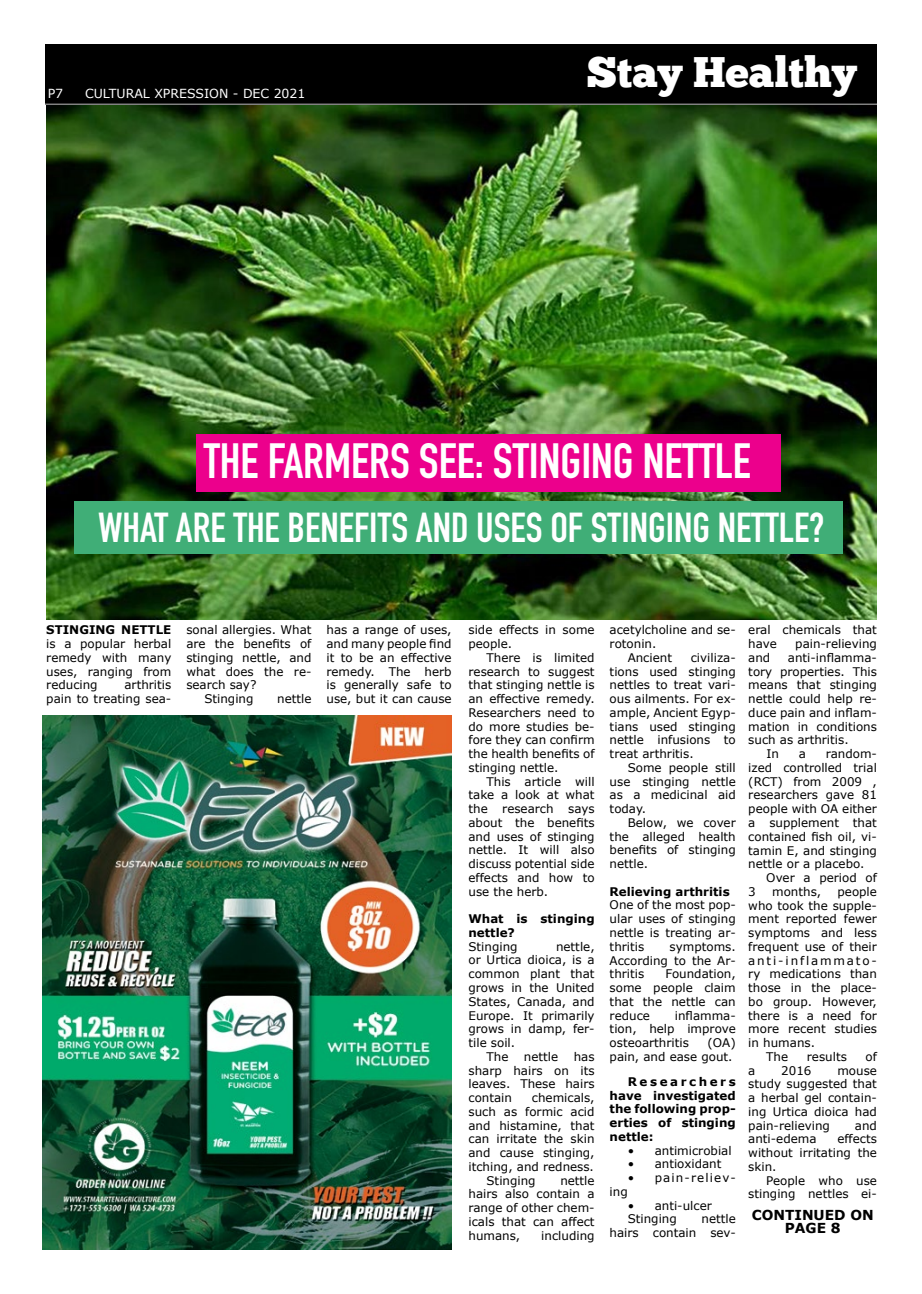
<style>
.page{position:relative;width:922px;height:1294px;background:#fff}
.page>*{position:absolute;margin:0;border:0;box-sizing:border-box;transform-origin:0 0}
.t1{font:700 48.75px "DIN Condensed";color:#fff}
.t2{font:42.5px "Chunk Five Ex";color:#fff}
.t3{font:700 41.25px "DIN Condensed";color:#fff}
.t4{font:700 13.75px/13.8px "Verdana";color:#000;text-align:center}
.t5{font:12.5px "Verdana";color:#fff}
.t6{font:11.88px/13.8px "Verdana";color:#000;text-align:justify}
.t7{font:700 11.88px/13.8px "Verdana";color:#000}
.t8{font:11.88px/13.8px "Verdana";letter-spacing:.095em;color:#000}
.t9{font:11.88px "Verdana";letter-spacing:.155em;color:#000}
</style>
<div class="page">
<div style="left:45px;top:44px;width:831px;height:59px;background:#000"></div>
<hr style="left:45px;top:103px;width:831px;height:1px;background:#000">
<img style="left:46px;top:105px;width:830px;height:514px">
<div style="left:196px;top:434px;width:584px;height:57px;background:#ec008c"></div>
<div style="left:74px;top:501px;width:768px;height:53px;background:#40ae77"></div>
<img style="left:43px;top:715px;width:408px;height:534px">
<p class="t5" style="left:48px;top:85px;width:17px">P7</p>
<p class="t5" style="left:85px;top:85px;width:222px">cultural xpression - dec 2021</p>
<h2 class="t2" style="left:586px;top:40px;width:271px">Stay Healthy</h2>
<h1 class="t1" style="left:204px;top:427px;width:548px">THE FARMERS SEE: STINGING NETTLE</h1>
<h3 class="t3" style="left:98px;top:499px;width:727px">WHAT ARE THE BENEFITS AND USES OF STINGING NETTLE?</h3>
<p class="t7" style="left:46px;top:623px;width:127px">Stinging nettle</p>
<p class="t6" style="left:46px;top:637px;width:127px">is a popular herbal remedy with many uses, ranging from reducing</p>
<p class="t6" style="left:46px;top:678px;width:127px;text-align:right">arthritis<br>pain to treating sea-</p>
<p class="t6" style="left:186px;top:623px;width:127px">sonal allergies. What</p>
<p class="t6" style="left:186px;top:637px;width:127px">are the benefits of</p>
<p class="t6" style="left:186px;top:650px;width:127px">stinging nettle, and</p>
<p class="t6" style="left:186px;top:664px;width:126px">what does the re-</p>
<p class="t6" style="left:186px;top:678px;width:72px">search say?</p>
<p class="t6" style="left:204px;top:692px;width:51px">Stinging</p>
<p class="t6" style="left:277px;top:692px;width:36px">nettle</p>
<p class="t6" style="left:326px;top:623px;width:127px">has a range of uses, and many people find it to be an effective remedy. The herb is generally safe to use, but it can cause</p>
<p class="t6" style="left:468px;top:623px;width:128px">side effects in some people.</p>
<p class="t6" style="left:468px;top:650px;width:128px;text-indent:18px">There is limited research to suggest that stinging nettle is an effective remedy.<br>Researchers need to do more studies be&shy;fore they can confirm the health benefits of stinging nettle.</p>
<p class="t6" style="left:468px;top:774px;width:128px;text-indent:18px">This article will take a look at what the research says about the benefits and uses of stinging nettle. It will also discuss potential side effects and how to use the herb.</p>
<p class="t7" style="left:468px;top:912px;width:128px">What is stinging nettle?</p>
<p class="t6" style="left:468px;top:939px;width:51px">Stinging</p>
<p class="t6" style="left:556px;top:939px;width:40px">nettle,</p>
<p class="t6" style="left:468px;top:953px;width:128px">or Urtica dioica, is a</p>
<p class="t6" style="left:468px;top:967px;width:128px">common plant that</p>
<p class="t6" style="left:468px;top:980px;width:128px">grows in the United</p>
<p class="t6" style="left:468px;top:994px;width:128px">States, Canada, and</p>
<p class="t6" style="left:468px;top:1008px;width:128px">Europe. It primarily</p>
<p class="t6" style="left:468px;top:1022px;width:128px">grows in damp, fer-</p>
<p class="t6" style="left:468px;top:1035px;width:48px">tile soil.</p>
<p class="t6" style="left:486px;top:1049px;width:23px">The</p>
<p class="t6" style="left:524px;top:1049px;width:36px">nettle</p>
<p class="t6" style="left:468px;top:1049px;width:128px;text-indent:105px">has sharp hairs on its leaves. These hairs contain</p>
<p class="t6" style="left:532px;top:1090px;width:64px">chemicals,</p>
<p class="t6" style="left:468px;top:1104px;width:128px">such as formic acid</p>
<p class="t6" style="left:468px;top:1118px;width:128px">and histamine, that</p>
<p class="t6" style="left:468px;top:1132px;width:128px">can irritate the skin</p>
<p class="t6" style="left:468px;top:1145px;width:128px">and cause stinging,</p>
<p class="t6" style="left:468px;top:1159px;width:127px">itching, and redness.</p>
<p class="t6" style="left:486px;top:1173px;width:51px">Stinging</p>
<p class="t6" style="left:468px;top:1173px;width:128px;text-indent:92px">nettle hairs also contain a range of other chem&shy;icals that can affect humans,</p>
<p class="t6" style="left:541px;top:1228px;width:55px">including</p>
<p class="t6" style="left:609px;top:623px;width:128px">acetylcholine and se-</p>
<p class="t6" style="left:609px;top:637px;width:48px">rotonin.</p>
<p class="t6" style="left:627px;top:650px;width:46px">Ancient</p>
<p class="t6" style="left:609px;top:650px;width:128px;text-indent:81px">civiliza&shy;tions used stinging nettles to treat vari&shy;ous ailments. For ex&shy;ample, Ancient Egyp&shy;tians used stinging nettle infusions to treat arthritis.</p>
<p class="t6" style="left:609px;top:760px;width:128px;text-indent:18px">Some people still use stinging nettle as a medicinal aid today.</p>
<p class="t6" style="left:609px;top:815px;width:128px;text-indent:18px">Below, we cover the alleged health benefits of stinging nettle.</p>
<p class="t7" style="left:609px;top:884px;width:121px">Relieving arthritis</p>
<p class="t6" style="left:609px;top:898px;width:128px">One of the most pop&shy;ular uses of stinging nettle is treating ar&shy;thritis</p>
<p class="t6" style="left:609px;top:939px;width:128px;text-indent:60px">symptoms.<br>According to the Ar&shy;thritis</p>
<p class="t6" style="left:609px;top:967px;width:128px;text-indent:56px">Foundation, some people claim that the nettle can reduce</p>
<p class="t6" style="left:609px;top:1008px;width:128px;text-indent:65px">inflamma&shy;tion, help improve osteoarthritis</p>
<p class="t6" style="left:609px;top:1036px;width:128px;text-align:right">(OA)<br>pain, and ease gout.</p>
<p class="t7" style="left:609px;top:1074px;width:128px;text-align:justify;text-indent:18px">Researchers have investigated the following prop&shy;erties of stinging nettle:</p>
<p class="t6" style="left:627px;top:1143px;width:105px">• antimicrobial</p>
<p class="t6" style="left:627px;top:1157px;width:95px">• antioxidant</p>
<p class="t8" style="left:609px;top:1171px;width:128px;text-indent:18px">• pain-reliev&shy;ing</p>
<p class="t6" style="left:627px;top:1198px;width:86px">• anti-ulcer<br>Stinging</p>
<p class="t6" style="left:609px;top:1212px;width:128px;text-align:right">nettle<br>hairs contain sev-</p>
<p class="t6" style="left:748px;top:623px;width:130px">eral chemicals that have</p>
<p class="t6" style="left:795px;top:637px;width:83px">pain-relieving</p>
<p class="t6" style="left:748px;top:651px;width:24px">and</p>
<p class="t6" style="left:787px;top:651px;width:90px">anti-inflamma-</p>
<p class="t6" style="left:748px;top:664px;width:130px">tory properties. This</p>
<p class="t6" style="left:748px;top:678px;width:130px">means that stinging</p>
<p class="t6" style="left:748px;top:692px;width:130px">nettle could help re-</p>
<p class="t6" style="left:748px;top:706px;width:130px">duce pain and inflam-</p>
<p class="t6" style="left:748px;top:719px;width:130px">mation in conditions</p>
<p class="t6" style="left:748px;top:733px;width:102px">such as arthritis.</p>
<p class="t6" style="left:766px;top:747px;width:14px">In</p>
<p class="t6" style="left:798px;top:747px;width:9px">a</p>
<p class="t6" style="left:748px;top:747px;width:130px;text-indent:77px">random&shy;ized controlled trial (RCT) from 2009 , researchers gave 81 people with OA either a supplement that contained fish oil, vi&shy;tamin E, and stinging nettle or a placebo.</p>
<p class="t6" style="left:766px;top:871px;width:112px">Over a period of</p>
<p class="t6" style="left:748px;top:884px;width:9px">3</p>
<p class="t6" style="left:772px;top:884px;width:50px">months,</p>
<p class="t6" style="left:837px;top:884px;width:41px">people</p>
<p class="t6" style="left:748px;top:898px;width:130px">who took the supple-</p>
<p class="t6" style="left:748px;top:912px;width:130px">ment reported fewer</p>
<p class="t6" style="left:748px;top:926px;width:130px">symptoms and less</p>
<p class="t6" style="left:748px;top:939px;width:130px">frequent use of their</p>
<p class="t9" style="left:748px;top:952px;width:130px">anti-inflammato-</p>
<p class="t6" style="left:748px;top:967px;width:130px">ry medications than</p>
<p class="t6" style="left:748px;top:981px;width:130px">those in the place-</p>
<p class="t6" style="left:748px;top:994px;width:130px">bo group. However,</p>
<p class="t6" style="left:748px;top:1008px;width:130px">there is a need for</p>
<p class="t6" style="left:748px;top:1022px;width:130px">more recent studies</p>
<p class="t6" style="left:748px;top:1036px;width:68px">in humans.</p>
<p class="t6" style="left:766px;top:1049px;width:23px">The</p>
<p class="t6" style="left:806px;top:1049px;width:41px">results</p>
<p class="t6" style="left:865px;top:1049px;width:13px">of</p>
<p class="t6" style="left:748px;top:1063px;width:9px">a</p>
<p class="t6" style="left:781px;top:1063px;width:32px">2016</p>
<p class="t6" style="left:748px;top:1063px;width:130px;text-indent:89px">mouse study suggested that a herbal gel contain&shy;ing Urtica dioica had pain-relieving</p>
<p class="t6" style="left:854px;top:1118px;width:24px">and</p>
<p class="t6" style="left:748px;top:1132px;width:130px;text-indent:89px">effects without irritating the skin.</p>
<p class="t6" style="left:748px;top:1173px;width:130px;text-align:right">People who use stinging nettles ei-</p>
<p class="t6" style="left:748px;top:1132px;width:70px">anti-edema</p>
<p class="t4" style="left:751px;top:1207px;width:123px">continued on page 8</p>
</div>
